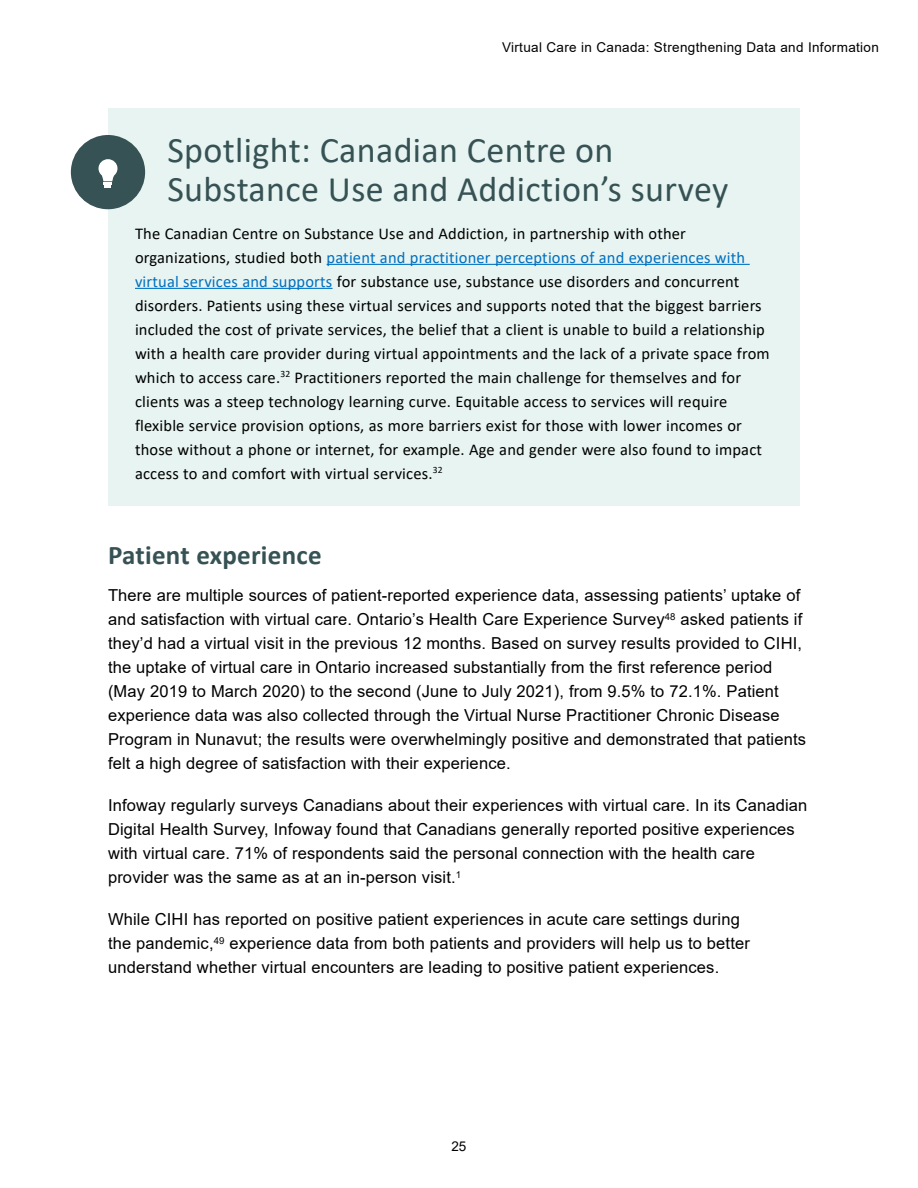
<style>
.page{position:relative;width:918px;height:1188px;background:#fff}
.page>*{position:absolute;margin:0;border:0;box-sizing:border-box;transform-origin:0 0}
.sidebar_H1{font:36px/39px "Calibri";letter-spacing:.01em;color:#365254}
.H3{font:700 27px "Calibri";letter-spacing:.01em;color:#365254}
.body{font:16.5px/24px "Arial";letter-spacing:.01em;color:#000}
.sidebar_body{font:16.5px/24px "Calibri";letter-spacing:.01em;color:#000}
.t1{font:13.5px "Arial";letter-spacing:.025em;color:#000}
.s1{color:#0070c0}
</style>
<div class="page">
<div style="left:108px;top:108px;width:691px;height:398px;background:#e7f4f1"></div>
<hr style="left:327px;top:264px;width:423px;height:1px;background:#0070c0">
<hr style="left:135px;top:288px;width:198px;height:1px;background:#0070c0">
<div style="left:71px;top:135px;width:74px;height:74px;background:#365254;border-radius:50%"></div>
<svg style="left:98px;top:159px;width:20px;height:29px"></svg>
<p class="t1" style="left:502px;top:38px;width:378px">Virtual Care in Canada: Strengthening Data and Information</p>
<p class="sidebar_H1" style="left:167px;top:130px;width:562px">Spotlight: Canadian Centre on<br>Substance Use and Addiction’s survey</p>
<p class="sidebar_body" style="left:135px;top:221px;width:636px">The Canadian Centre on Substance Use and Addiction, in partnership with other organizations, studied both <span class="s1">patient and practitioner perceptions of and experiences with virtual services and supports</span> for substance use, substance use disorders and concurrent disorders. Patients using these virtual services and supports noted that the biggest barriers included the cost of private services, the belief that a client is unable to build a relationship with a health care provider during virtual appointments and the lack of a private space from which to access care.<sup>32</sup> Practitioners reported the main challenge for themselves and for clients was a steep technology learning curve. Equitable access to services will require flexible service provision options, as more barriers exist for those with lower incomes or those without a phone or internet, for example. Age and gender were also found to impact access to and comfort with virtual services.<sup>32</sup></p>
<h4 class="H3" style="left:108px;top:536px;width:215px">Patient experience</h4>
<p class="body" style="left:108px;top:583px;width:700px">There are multiple sources of patient-reported experience data, assessing patients’ uptake of and satisfaction with virtual care. Ontario’s Health Care Experience Survey<sup>48</sup> asked patients if they’d had a virtual visit in the previous 12 months. Based on survey results provided to CIHI, the uptake of virtual care in Ontario increased substantially from the first reference period (May 2019 to March 2020) to the second (June to July 2021), from 9.5% to 72.1%. Patient experience data was also collected through the Virtual Nurse Practitioner Chronic Disease Program in Nunavut; the results were overwhelmingly positive and demonstrated that patients felt a high degree of satisfaction with their experience.</p>
<p class="body" style="left:108px;top:793px;width:701px">Infoway regularly surveys Canadians about their experiences with virtual care. In its Canadian Digital Health Survey, Infoway found that Canadians generally reported positive experiences with virtual care. 71% of respondents said the personal connection with the health care provider was the same as at an in-person visit.<sup>1</sup></p>
<p class="body" style="left:108px;top:907px;width:643px">While CIHI has reported on positive patient experiences in acute care settings during the pandemic,<sup>49</sup> experience data from both patients and providers will help us to better understand whether virtual encounters are leading to positive patient experiences.</p>
<p class="t1" style="left:451px;top:1137px;width:17px">25</p>
</div>
